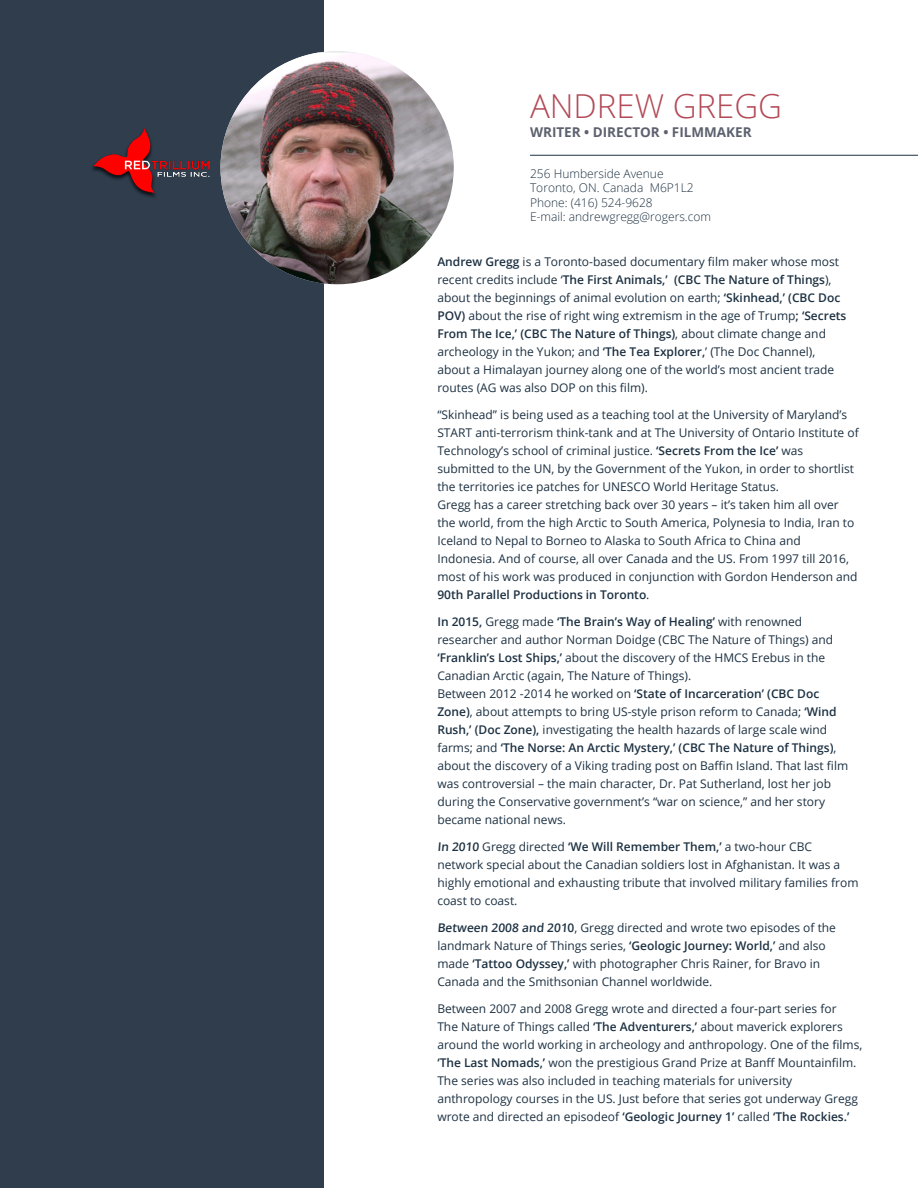
<style>
.page{position:relative;width:918px;height:1188px;background:#fff}
.page>*{position:absolute;margin:0;border:0;box-sizing:border-box;transform-origin:0 0}
.t1{font:300 33px "Open Sans";color:#b34a57}
.t2{font:700 13.5px "Open Sans";color:#5d616e}
.t3{font:12px/18px "Open Sans";color:#1d3142}
.t4{font:300 12px/14.4px "Open Sans";color:#1d3142}
.s1{font-weight:600}
</style>
<div class="page">
<div style="left:0;top:0;width:324px;height:1188px;background:#2f3d4d"></div>
<img style="left:220px;top:53px;width:234px;height:231px">
<img style="left:92px;top:128px;width:118px;height:69px">
<hr style="left:530px;top:155px;width:388px;height:1px;background:#1d3142">
<h1 class="t1" style="left:530px;top:84px;width:254px">ANDREW GREGG</h1>
<p class="t2" style="left:530px;top:123px;width:223px">WRITER • DIRECTOR • FILMMAKER</p>
<p class="t4" style="left:530px;top:166px;width:183px">256 Humberside Avenue<br>Toronto, ON. Canada M6P1L2<br>Phone: (416) 524-9628<br>E-mail: andrewgregg@rogers.com</p>
<p class="t3" style="left:437px;top:252px;width:411px"><span class="s1">Andrew Gregg</span> is a Toronto-based documentary film maker whose most recent credits include ‘<span class="s1">The First Animals,’ (CBC The Nature of Things</span>), about the beginnings of animal evolution on earth; <span class="s1">‘Skinhead,’ (CBC Doc POV)</span> about the rise of right wing extremism in the age of Trump<span class="s1">; ‘Secrets From The Ice,’ (CBC The Nature of Things)</span>, about climate change and archeology in the Yukon; and <span class="s1">‘The Tea Explorer,</span>’ (The Doc Channel), about a Himalayan journey along one of the world’s most ancient trade routes (AG was also DOP on this film).</p>
<p class="t3" style="left:437px;top:405px;width:423px">“Skinhead” is being used as a teaching tool at the University of Maryland’s START anti-terrorism think-tank and at The University of Ontario Institute of Technology’s school of criminal justice. <span class="s1">‘Secrets From the Ice’</span> was submitted to the UN, by the Government of the Yukon, in order to shortlist the territories ice patches for UNESCO World Heritage Status.<br>Gregg has a career stretching back over 30 years – it’s taken him all over the world, from the high Arctic to South America, Polynesia to India, Iran to Iceland to Nepal to Borneo to Alaska to South Africa to China and Indonesia. And of course, all over Canada and the US. From 1997 till 2016, most of his work was produced in conjunction with Gordon Henderson and <span class="s1">90th Parallel Productions in Toronto</span>.</p>
<p class="t3" style="left:437px;top:612px;width:412px"><span class="s1">In 2015,</span> Gregg made <span class="s1">‘The Brain’s Way of Healing’</span> with renowned researcher and author Norman Doidge (CBC The Nature of Things) and <span class="s1">‘Franklin’s Lost Ships,’</span> about the discovery of the HMCS Erebus in the Canadian Arctic (again, The Nature of Things).<br>Between 2012 -2014 he worked on <span class="s1">‘State of Incarceration’ (CBC Doc Zone)</span>, about attempts to bring US-style prison reform to Canada; <span class="s1">‘Wind Rush,’ (Doc Zone),</span> investigating the health hazards of large scale wind farms; and <span class="s1">‘The Norse: An Arctic Mystery,’ (CBC The Nature of Things)</span>, about the discovery of a Viking trading post on Baffin Island. That last film was controversial – the main character, Dr. Pat Sutherland, lost her job during the Conservative government’s “war on science,” and her story became national news.</p>
<p class="t3" style="left:437px;top:837px;width:423px"><span class="s1">In 2010</span> Gregg directed <span class="s1">‘We Will Remember Them,’</span> a two-hour CBC network special about the Canadian soldiers lost in Afghanistan. It was a highly emotional and exhausting tribute that involved military families from coast to coast.</p>
<p class="t3" style="left:437px;top:918px;width:400px"><span class="s1">Between 2008 and 2010</span>, Gregg directed and wrote two episodes of the landmark Nature of Things series, <span class="s1">‘Geologic Journey: World,’</span> and also made <span class="s1">‘Tattoo Odyssey,’</span> with photographer Chris Rainer, for Bravo in Canada and the Smithsonian Channel worldwide.</p>
<p class="t3" style="left:437px;top:999px;width:427px">Between 2007 and 2008 Gregg wrote and directed a four-part series for<br>The Nature of Things called <span class="s1">‘The Adventurers,’</span> about maverick explorers around the world working in archeology and anthropology. One of the films, <span class="s1">‘The Last Nomads,’</span> won the prestigious Grand Prize at Banff Mountainfilm.<br>The series was also included in teaching materials for university anthropology courses in the US. Just before that series got underway Gregg wrote and directed an episodeof <span class="s1">‘Geologic Journey 1’</span> called <span class="s1">‘The Rockies.’</span></p>
</div>
